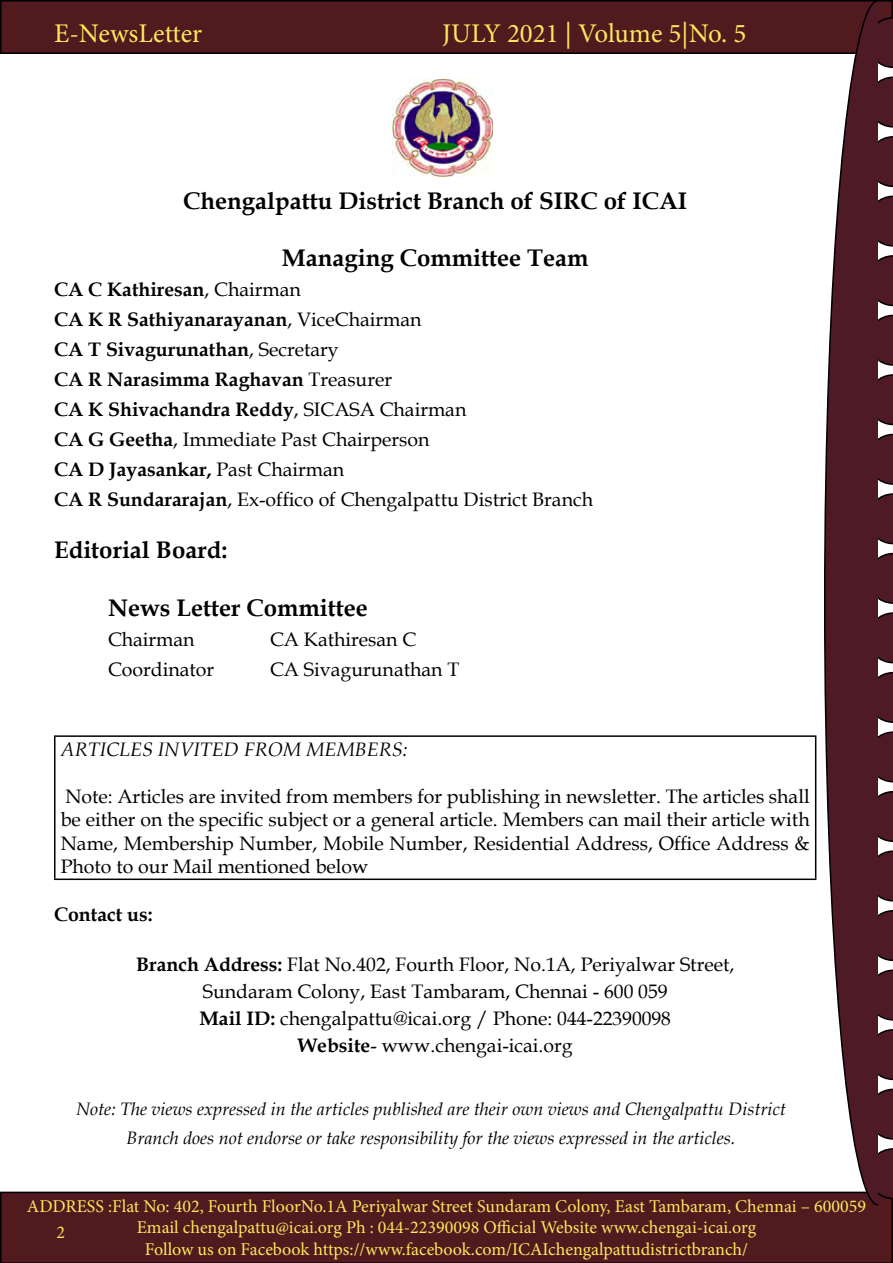
<style>
.page{position:relative;width:893px;height:1263px;background:#fff}
.page>*{position:absolute;margin:0;border:0;box-sizing:border-box;transform-origin:0 0}
.t1{font:27px "Minion Pro";color:#fce85d}
.t2{font:700 24px "Book Antiqua";color:#000}
.t3{font:19.5px/30px "Book Antiqua";color:#000}
.t4{font:italic 19.5px "Book Antiqua";color:#000}
.t5{font:700 19.5px "Book Antiqua";color:#000}
.t6{font:18px/21.6px "Minion Pro";color:#fce85d;text-align:center}
.t7{font:italic 18px/28.5px "Book Antiqua";color:#000;text-align:center}
.s1{font-weight:700}
</style>
<div class="page">
<div style="left:1px;top:1px;width:891px;height:52px;background:#501a1e"></div>
<div style="left:0;top:0;width:893px;height:54px;border:2px solid #000"></div>
<div style="left:0;top:1191px;width:893px;height:72px;background:#501a1e"></div>
<svg style="left:879px;top:77px;width:14px;height:51px"></svg>
<svg style="left:879px;top:0;width:14px;height:68px"></svg>
<svg style="left:879px;top:136px;width:14px;height:51px"></svg>
<svg style="left:879px;top:196px;width:14px;height:51px"></svg>
<svg style="left:879px;top:255px;width:14px;height:51px"></svg>
<svg style="left:879px;top:315px;width:14px;height:51px"></svg>
<svg style="left:879px;top:374px;width:14px;height:51px"></svg>
<svg style="left:879px;top:434px;width:14px;height:51px"></svg>
<svg style="left:879px;top:493px;width:14px;height:51px"></svg>
<svg style="left:879px;top:553px;width:14px;height:51px"></svg>
<svg style="left:879px;top:612px;width:14px;height:51px"></svg>
<svg style="left:879px;top:672px;width:14px;height:51px"></svg>
<svg style="left:879px;top:731px;width:14px;height:51px"></svg>
<svg style="left:879px;top:791px;width:14px;height:51px"></svg>
<svg style="left:879px;top:850px;width:14px;height:51px"></svg>
<svg style="left:879px;top:910px;width:14px;height:51px"></svg>
<svg style="left:879px;top:969px;width:14px;height:51px"></svg>
<svg style="left:879px;top:1029px;width:14px;height:51px"></svg>
<svg style="left:879px;top:1089px;width:14px;height:51px"></svg>
<svg style="left:867px;top:1148px;width:26px;height:114px;background:#4c1a20"></svg>
<svg style="left:823px;top:0;width:56px;height:1206px"></svg>
<hr style="left:54px;top:735px;width:762px;height:2px;background:#000">
<hr style="left:54px;top:737px;width:2px;height:141px;background:#000">
<hr style="left:815px;top:737px;width:1px;height:141px;background:#000">
<hr style="left:54px;top:878px;width:762px;height:2px;background:#000">
<img style="left:393px;top:78px;width:99px;height:98px">
<h1 class="t1" style="left:54px;top:15px;width:150px">E-NewsLetter</h1>
<h1 class="t1" style="left:442px;top:15px;width:306px">JULY 2021 | Volume 5|No. 5</h1>
<p class="t2" style="left:183px;top:184px;width:505px">Chengalpattu District Branch of SIRC of ICAI</p>
<p class="t2" style="left:282px;top:242px;width:308px">Managing Committee Team</p>
<p class="t3" style="left:54px;top:274px;width:540px"><span class="s1">CA C Kathiresan</span>, Chairman<br><span class="s1">CA K R Sathiyanarayanan</span>, ViceChairman<br><span class="s1">CA T Sivagurunathan</span>, Secretary<br><span class="s1">CA R Narasimma Raghavan</span> Treasurer<br><span class="s1">CA K Shivachandra Reddy</span>, SICASA Chairman<br><span class="s1">CA G Geetha</span>, Immediate Past Chairperson<br><span class="s1">CA D Jayasankar,</span> Past Chairman<br><span class="s1">CA R Sundararajan</span>, Ex-offico of Chengalpattu District Branch</p>
<p class="t2" style="left:54px;top:534px;width:175px">Editorial Board:</p>
<p class="t2" style="left:108px;top:591px;width:261px">News Letter Committee</p>
<p class="t3" style="left:108px;top:624px;width:88px">Chairman</p>
<p class="t3" style="left:270px;top:624px;width:148px">CA Kathiresan C</p>
<p class="t3" style="left:108px;top:654px;width:108px">Coordinator</p>
<p class="t3" style="left:270px;top:654px;width:191px">CA Sivagurunathan T</p>
<p class="t4" style="left:61px;top:736px;width:348px">ARTICLES INVITED FROM MEMBERS:</p>
<p class="t3" style="left:61px;top:784px;width:750px;line-height:23.4px;text-align:justify">Note: Articles are invited from members for publishing in newsletter. The articles shall be either on the specific subject or a general article. Members can mail their article with Name, Membership Number, Mobile Number, Residential Address, Office Address &amp; Photo to our Mail mentioned below</p>
<p class="t5" style="left:54px;top:901px;width:100px">Contact us:</p>
<p class="t3" style="left:136px;top:951px;width:600px;line-height:27px;text-align:center"><span class="s1">Branch Address:</span> Flat No.402, Fourth Floor, No.1A, Periyalwar Street, Sundaram Colony, East Tambaram, Chennai - 600 059<br><span class="s1">Mail ID:</span> chengalpattu@icai.org / Phone: 044-22390098<br><span class="s1">Website</span>- www.chengai-icai.org</p>
<p class="t7" style="left:76px;top:1094px;width:711px">Note: The views expressed in the articles published are their own views and Chengalpattu District<br>Branch does not endorse or take responsibility for the views expressed in the articles.</p>
<p class="t6" style="left:27px;top:1195px;width:840px">ADDRESS :Flat No: 402, Fourth FloorNo.1A Periyalwar Street Sundaram Colony, East Tambaram, Chennai – 600059<br>Email chengalpattu@icai.org Ph : 044-22390098 Official Website www.chengai-icai.org<br>Follow us on Facebook https://www.facebook.com/ICAIchengalpattudistrictbranch/</p>
<p class="t6" style="left:57px;top:1221px;width:10px">2</p>
</div>
